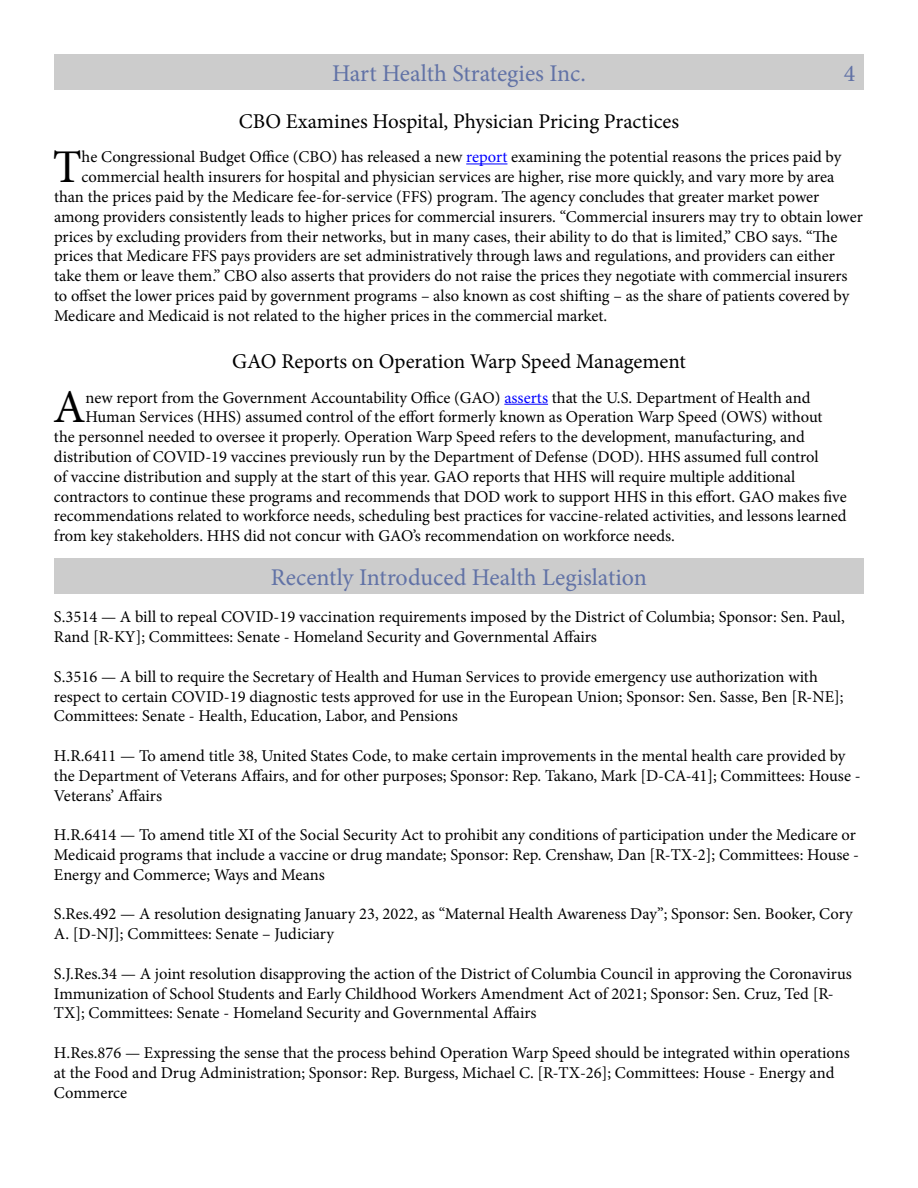
<style>
.page{position:relative;width:918px;height:1188px;background:#fff}
.page>*{position:absolute;margin:0;border:0;box-sizing:border-box;transform-origin:0 0}
.t1{font:46.95px "Minion Pro";color:#000}
.t2{font:24px "Minion Pro";color:#6172a6}
.t3{font:21px "Minion Pro";color:#000}
.t4{font:16.5px/19.8px "Minion Pro";color:#000}
.s1{color:#00f}
</style>
<div class="page">
<div style="left:54px;top:54px;width:810px;height:36px;background:#ccc"></div>
<div style="left:54px;top:558px;width:810px;height:36px;background:#ccc"></div>
<hr style="left:504px;top:404px;width:44px;height:1px;background:#00f">
<hr style="left:466px;top:164px;width:41px;height:1px;background:#00f">
<h2 class="t2" style="left:332px;top:57px;width:255px">Hart Health Strategies Inc.</h2>
<h2 class="t2" style="left:844px;top:57px;width:13px">4</h2>
<p class="t3" style="left:239px;top:107px;width:442px">CBO Examines Hospital, Physician Pricing Practices</p>
<h1 class="t1" style="left:53px;top:136px;width:30px">T</h1>
<p class="t4" style="left:82px;top:147px;width:761px">he Congressional Budget Office (CBO) has released a new <span class="s1">report</span> examining the potential reasons the prices paid by</p>
<p class="t4" style="left:82px;top:167px;width:754px">commercial health insurers for hospital and physician services are higher, rise more quickly, and vary more by area</p>
<p class="t4" style="left:54px;top:187px;width:767px">than the prices paid by the Medicare fee-for-service (FFS) program. The agency concludes that greater market power</p>
<p class="t4" style="left:54px;top:207px;width:810px">among providers consistently leads to higher prices for commercial insurers. “Commercial insurers may try to obtain lower</p>
<p class="t4" style="left:54px;top:226px;width:785px">prices by excluding providers from their networks, but in many cases, their ability to do that is limited,” CBO says. “The</p>
<p class="t4" style="left:54px;top:246px;width:783px">prices that Medicare FFS pays providers are set administratively through laws and regulations, and providers can either</p>
<p class="t4" style="left:54px;top:266px;width:795px">take them or leave them.” CBO also asserts that providers do not raise the prices they negotiate with commercial insurers</p>
<p class="t4" style="left:54px;top:286px;width:797px">to offset the lower prices paid by government programs – also known as cost shifting – as the share of patients covered by</p>
<p class="t4" style="left:54px;top:306px;width:555px">Medicare and Medicaid is not related to the higher prices in the commercial market.</p>
<p class="t3" style="left:232px;top:347px;width:455px">GAO Reports on Operation Warp Speed Management</p>
<h1 class="t1" style="left:53px;top:376px;width:34px">A</h1>
<p class="t4" style="left:86px;top:387px;width:726px">new report from the Government Accountability Office (GAO) <span class="s1">asserts</span> that the U.S. Department of Health and</p>
<p class="t4" style="left:86px;top:407px;width:739px">Human Services (HHS) assumed control of the effort formerly known as Operation Warp Speed (OWS) without</p>
<p class="t4" style="left:54px;top:427px;width:752px">the personnel needed to oversee it properly. Operation Warp Speed refers to the development, manufacturing, and</p>
<p class="t4" style="left:54px;top:447px;width:766px">distribution of COVID-19 vaccines previously run by the Department of Defense (DOD). HHS assumed full control</p>
<p class="t4" style="left:54px;top:467px;width:743px">of vaccine distribution and supply at the start of this year. GAO reports that HHS will require multiple additional</p>
<p class="t4" style="left:54px;top:486px;width:794px">contractors to continue these programs and recommends that DOD work to support HHS in this effort. GAO makes five</p>
<p class="t4" style="left:54px;top:506px;width:794px">recommendations related to workforce needs, scheduling best practices for vaccine-related activities, and lessons learned</p>
<p class="t4" style="left:54px;top:526px;width:623px">from key stakeholders. HHS did not concur with GAO’s recommendation on workforce needs.</p>
<h2 class="t2" style="left:271px;top:561px;width:378px">Recently Introduced Health Legislation</h2>
<p class="t4" style="left:54px;top:607px;width:792px">S.3514 — A bill to repeal COVID-19 vaccination requirements imposed by the District of Columbia; Sponsor: Sen. Paul,<br>Rand [R-KY]; Committees: Senate - Homeland Security and Governmental Affairs</p>
<p class="t4" style="left:54px;top:667px;width:791px">S.3516 — A bill to require the Secretary of Health and Human Services to provide emergency use authorization with respect to certain COVID-19 diagnostic tests approved for use in the European Union; Sponsor: Sen. Sasse, Ben [R-NE];<br>Committees: Senate - Health, Education, Labor, and Pensions</p>
<p class="t4" style="left:54px;top:746px;width:808px">H.R.6411 — To amend title 38, United States Code, to make certain improvements in the mental health care provided by the Department of Veterans Affairs, and for other purposes; Sponsor: Rep. Takano, Mark [D-CA-41]; Committees: House -<br>Veterans’ Affairs</p>
<p class="t4" style="left:54px;top:825px;width:807px">H.R.6414 — To amend title XI of the Social Security Act to prohibit any conditions of participation under the Medicare or<br>Medicaid programs that include a vaccine or drug mandate; Sponsor: Rep. Crenshaw, Dan [R-TX-2]; Committees: House -<br>Energy and Commerce; Ways and Means</p>
<p class="t4" style="left:54px;top:904px;width:800px">S.Res.492 — A resolution designating January 23, 2022, as “Maternal Health Awareness Day”; Sponsor: Sen. Booker, Cory<br>A. [D-NJ]; Committees: Senate – Judiciary</p>
<p class="t4" style="left:54px;top:964px;width:800px">S.J.Res.34 — A joint resolution disapproving the action of the District of Columbia Council in approving the Coronavirus<br>Immunization of School Students and Early Childhood Workers Amendment Act of 2021; Sponsor: Sen. Cruz, Ted [R-<br>TX]; Committees: Senate - Homeland Security and Governmental Affairs</p>
<p class="t4" style="left:54px;top:1043px;width:797px">H.Res.876 — Expressing the sense that the process behind Operation Warp Speed should be integrated within operations at the Food and Drug Administration; Sponsor: Rep. Burgess, Michael C. [R-TX-26]; Committees: House - Energy and<br>Commerce</p>
</div>
